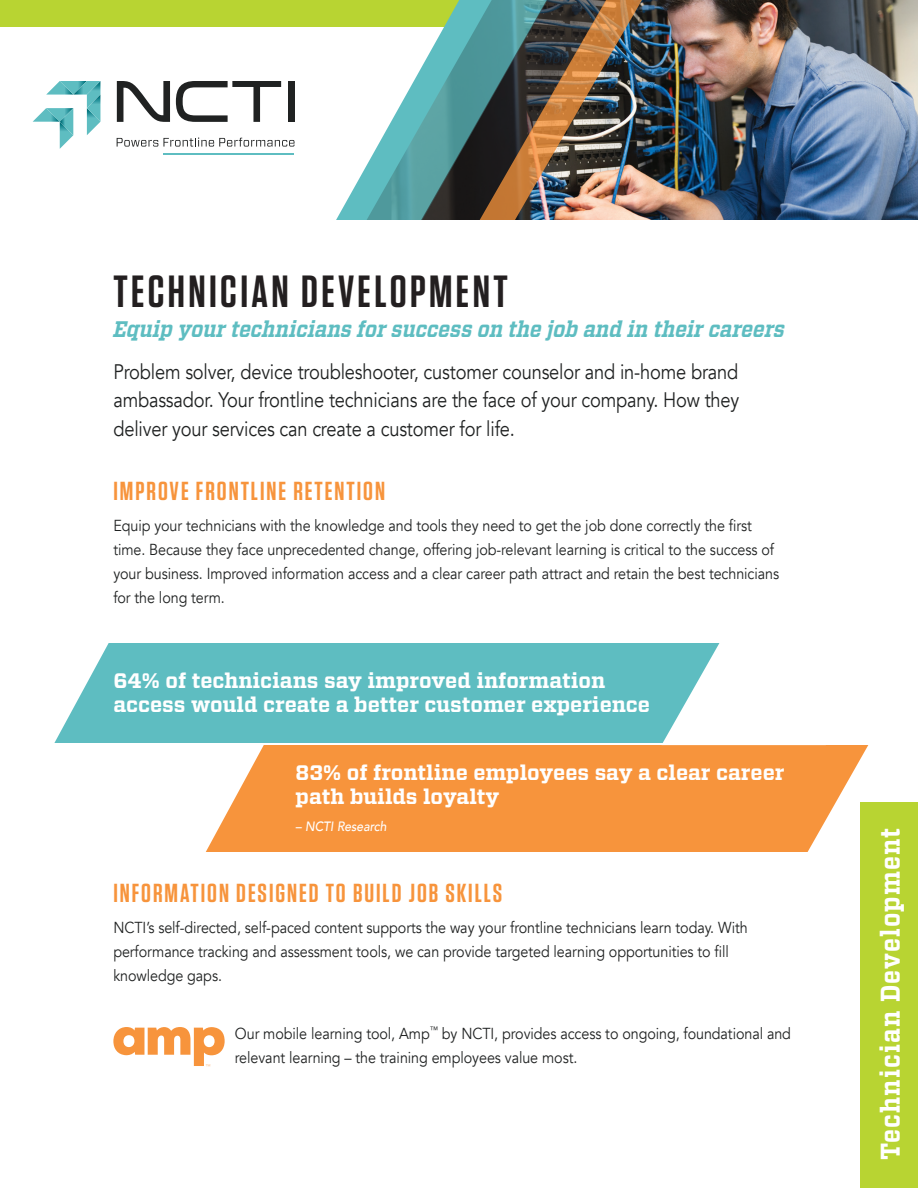
<style>
.page{position:relative;width:918px;height:1188px;background:#fff}
.page>*{position:absolute;margin:0;border:0;box-sizing:border-box;transform-origin:0 0}
.t1{font:600 45px "Tungsten";letter-spacing:.075em;color:#231f20}
.t2{font:700 27px "Vitesse";letter-spacing:.05em;color:#fff;scale:.89 1}
.t3{font:600 26.1px "Tungsten";letter-spacing:.075em;color:#f7943c}
.t4{font:italic 700 22.5px "Vitesse";color:#5ebdc1;scale:.89 1}
.t5{font:21px/28.5px "Avenir";letter-spacing:-.01em;color:#202222;text-align:justify;scale:.87 1}
.t6{font:700 21px/24px "Vitesse";color:#fff}
.t7{font:15.9px/24px "Avenir";letter-spacing:-.005em;color:#202222;scale:.9 1}
.t8{font:italic 500 13.5px "Avenir";color:#fff;scale:.9 1}
.t9{font:100 5.25px "Helvetica Neue";color:#f7943c}
</style>
<div class="page">
<div style="left:0;top:0;width:527px;height:27px;background:#b8d432"></div>
<img style="left:753px;top:0;width:165px;height:220px">
<svg style="left:339px;top:70px;width:81px;height:150px"></svg>
<svg style="left:420px;top:0;width:59px;height:220px"></svg>
<img style="left:479px;top:0;width:274px;height:220px">
<svg style="left:117px;top:81px;width:53px;height:41px"></svg>
<svg style="left:176px;top:81px;width:105px;height:41px"></svg>
<div style="left:288px;top:81px;width:6px;height:41px;background:#202222"></div>
<hr style="left:164px;top:154px;width:130px;height:1px;background:#5ebdc1">
<svg style="left:117px;top:138px;width:178px;height:9px"></svg>
<svg style="left:33px;top:81px;width:67px;height:68px"></svg>
<div style="left:22px;top:745px;width:896px;height:106px;background:#f7943c"></div>
<svg style="left:22px;top:745px;width:247px;height:107px;fill:#fff"></svg>
<svg style="left:726px;top:745px;width:192px;height:107px"></svg>
<div style="left:0;top:643px;width:810px;height:100px;background:#5ebdc1"></div>
<svg style="left:0;top:643px;width:113px;height:200px"></svg>
<svg style="left:662px;top:643px;width:148px;height:100px;fill:#fff"></svg>
<svg style="left:113px;top:1027px;width:112px;height:39px"></svg>
<div style="left:860px;top:802px;width:58px;height:386px;background:#b8d432"></div>
<h1 class="t1" style="left:113px;top:268px;width:391px">TECHNICIAN DEVELOPMENT</h1>
<h3 class="t4" style="left:113px;top:314px;width:756px">Equip your technicians for success on the job and in their careers</h3>
<h3 class="t5" style="left:113px;top:358px;width:721px">Problem solver, device troubleshooter, customer counselor and in-home brand ambassador. Your frontline technicians are the face of your company. How they deliver your services can create a customer for life.</h3>
<h3 class="t3" style="left:113px;top:477px;width:273px">IMPROVE FRONTLINE RETENTION</h3>
<p class="t7" style="left:113px;top:514px;width:741px">Equip your technicians with the knowledge and tools they need to get the job done correctly the first time. Because they face unprecedented change, offering job-relevant learning is critical to the success of your business. Improved information access and a clear career path attract and retain the best technicians for the long term.</p>
<h3 class="t6" style="left:113px;top:669px;width:538px">64% of technicians say improved information access would create a better customer experience</h3>
<h3 class="t6" style="left:296px;top:761px;width:490px">83% of frontline employees say a clear career path builds loyalty</h3>
<p class="t8" style="left:296px;top:818px;width:103px">– NCTI Research</p>
<h3 class="t3" style="left:113px;top:879px;width:390px">INFORMATION DESIGNED TO BUILD JOB SKILLS</h3>
<p class="t7" style="left:113px;top:916px;width:707px">NCTI’s self-directed, self-paced content supports the way your frontline technicians learn today. With performance tracking and assessment tools, we can provide targeted learning opportunities to fill knowledge gaps.</p>
<p class="t9" style="left:205px;top:1063px;width:7px">™</p>
<p class="t7" style="left:235px;top:1022px;width:619px">Our mobile learning tool, Amp<sup>™</sup> by NCTI, provides access to ongoing, foundational and relevant learning – the training employees value most.</p>
<h2 class="t2" style="left:872px;top:1160px;width:375px;rotate:-90deg">Technician Development</h2>
</div>
